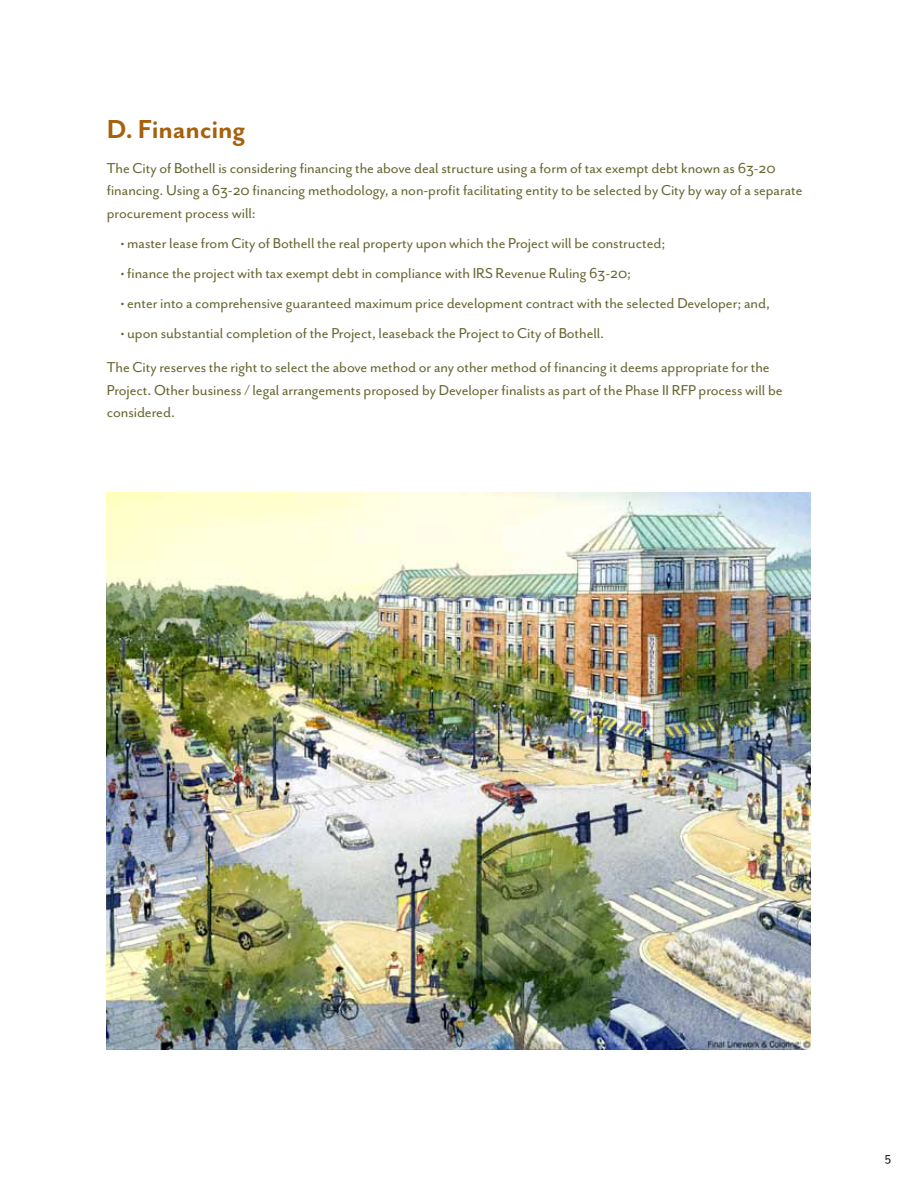
<style>
.page{position:relative;width:918px;height:1188px;background:#fff}
.page>*{position:absolute;margin:0;border:0;box-sizing:border-box;transform-origin:0 0}
.t1{font:30px "Mr Eaves San B";letter-spacing:-.005em;color:#a7600c}
.t2{font:16.5px/22.5px "Mr Eaves San R";letter-spacing:-.005em;color:#67652f}
.t3{font:13.5px "Mr Eaves San R";color:#000}
</style>
<div class="page">
<img style="left:106px;top:493px;width:705px;height:556px">
<h1 class="t1" style="left:107px;top:112px;width:140px">D. Financing</h1>
<p class="t2" style="left:107px;top:157px;width:697px">The City of Bothell is considering financing the above deal structure using a form of tax exempt debt known as 63-20 financing. Using a 63-20 financing methodology, a non-profit facilitating entity to be selected by City by way of a separate procurement process will:</p>
<p class="t2" style="left:120px;top:232px;width:547px">• master lease from City of Bothell the real property upon which the Project will be constructed;</p>
<p class="t2" style="left:120px;top:262px;width:512px">• finance the project with tax exempt debt in compliance with IRS Revenue Ruling 63-20;</p>
<p class="t2" style="left:120px;top:292px;width:651px">• enter into a comprehensive guaranteed maximum price development contract with the selected Developer; and,</p>
<p class="t2" style="left:107px;top:316px;width:664px;line-height:34.5px;text-indent:13px">• upon substantial completion of the Project, leaseback the Project to City of Bothell.<br>The City reserves the right to select the above method or any other method of financing it deems appropriate for the</p>
<p class="t2" style="left:107px;top:379px;width:677px">Project. Other business / legal arrangements proposed by Developer finalists as part of the Phase II RFP process will be considered.</p>
<p class="t3" style="left:885px;top:1150px;width:8px">5</p>
</div>
